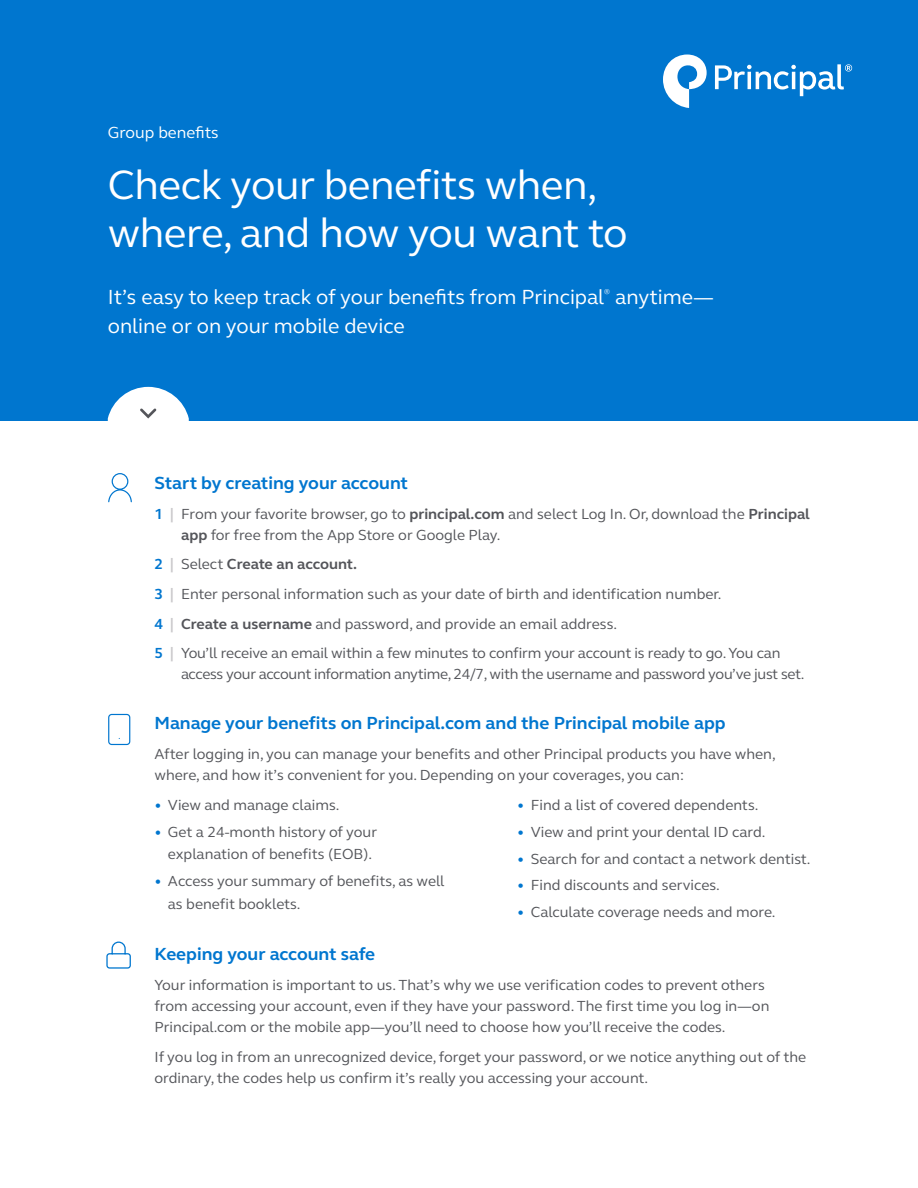
<style>
.page{position:relative;width:918px;height:1188px;background:#fff}
.page>*{position:absolute;margin:0;border:0;box-sizing:border-box;transform-origin:0 0}
.t1{font:42px/48px "FS Elliot Pro";letter-spacing:-.01em;color:#fff}
.t2{font:21px "FS Elliot Pro";color:#fff}
.t3{font:700 18px "FS Elliot Pro";color:#0076cf}
.t4{font:16.5px "FS Elliot Pro";color:#fff}
.t5{font:15px/21px "FS Elliot Pro";color:#54555a}
.t6{font:15px "FS Elliot Pro";letter-spacing:-.02em;color:#54555a}
.t7{font:7.05px "FS Elliot Pro";color:#fff}
.s1{font-weight:700;color:#0076cf}
.s2{font-weight:700;color:#cac8cb}
.s3{font-weight:700}
.s4{color:#0076cf}
</style>
<div class="page">
<div style="left:0;top:0;width:918px;height:420px;background:#0076cf"></div>
<svg style="left:108px;top:473px;width:24px;height:30px"></svg>
<svg style="left:108px;top:713px;width:23px;height:33px"></svg>
<svg style="left:108px;top:387px;width:81px;height:34px"></svg>
<svg style="left:663px;top:55px;width:44px;height:53px"></svg>
<svg style="left:715px;top:64px;width:137px;height:32px"></svg>
<svg style="left:106px;top:941px;width:25px;height:28px"></svg>
<p class="t4" style="left:108px;top:121px;width:112px">Group benefits</p>
<h1 class="t1" style="left:108px;top:160px;width:521px">Check your benefits when, where, and how you want to</h1>
<h2 class="t2" style="left:108px;top:283px;width:498px">It’s easy to keep track of your benefits from Principal</h2>
<p class="t7" style="left:604px;top:287px;width:7px">®</p>
<h2 class="t2" style="left:615px;top:283px;width:100px">anytime—</h2>
<h2 class="t2" style="left:108px;top:312px;width:299px">online or on your mobile device</h2>
<p class="t3" style="left:154px;top:471px;width:255px">Start by creating your account</p>
<p class="t5" style="left:181px;top:503px;width:630px;text-indent:-27px"><span class="s1">1</span> <span class="s2">|</span> From your favorite browser, go to <span class="s3">principal.com</span> and select Log In. Or, download the <span class="s3">Principal app</span> for free from the App Store or Google Play.</p>
<p class="t5" style="left:154px;top:549px;width:628px;line-height:29.7px"><span class="s1">2</span> <span class="s2">|</span> Select <span class="s3">Create an account.<br></span><span class="s1">3</span> <span class="s2">|</span> Enter personal information such as your date of birth and identification number.<br><span class="s1">4</span> <span class="s2">|</span> <span class="s3">Create a username</span> and password, and provide an email address.<br><span class="s1">5</span> <span class="s2">|</span> You’ll receive an email within a few minutes to confirm your account is ready to go. You can</p>
<p class="t6" style="left:181px;top:664px;width:625px">access your account information anytime, 24/7, with the username and password you’ve just set.</p>
<p class="t3" style="left:154px;top:711px;width:573px">Manage your benefits on Principal.com and the Principal mobile app</p>
<p class="t5" style="left:154px;top:743px;width:623px">After logging in, you can manage your benefits and other Principal products you have when, where, and how it’s convenient for you. Depending on your coverages, you can:</p>
<p class="t5" style="left:154px;top:794px;width:187px"><span class="s4">•</span> View and manage claims.</p>
<p class="t5" style="left:154px;top:820px;width:224px;line-height:22.5px;text-align:center"><span class="s4">•</span> Get a 24-month history of your explanation of benefits (EOB).</p>
<p class="t5" style="left:168px;top:869px;width:278px;line-height:22.5px;text-indent:-14px"><span class="s4">•</span> Access your summary of benefits, as well as benefit booklets.</p>
<p class="t5" style="left:517px;top:794px;width:243px"><span class="s4">•</span> Find a list of covered dependents.</p>
<p class="t5" style="left:517px;top:821px;width:250px"><span class="s4">•</span> View and print your dental ID card.</p>
<p class="t5" style="left:517px;top:848px;width:295px"><span class="s4">•</span> Search for and contact a network dentist.</p>
<p class="t5" style="left:517px;top:874px;width:204px"><span class="s4">•</span> Find discounts and services.</p>
<p class="t5" style="left:517px;top:901px;width:260px"><span class="s4">•</span> Calculate coverage needs and more.</p>
<p class="t3" style="left:154px;top:942px;width:222px">Keeping your account safe</p>
<p class="t5" style="left:154px;top:974px;width:617px">Your information is important to us. That’s why we use verification codes to prevent others from accessing your account, even if they have your password. The first time you log in—on<br>Principal.com or the mobile app—you’ll need to choose how you’ll receive the codes.</p>
<p class="t5" style="left:154px;top:1046px;width:653px">If you log in from an unrecognized device, forget your password, or we notice anything out of the ordinary, the codes help us confirm it’s really you accessing your account.</p>
</div>
